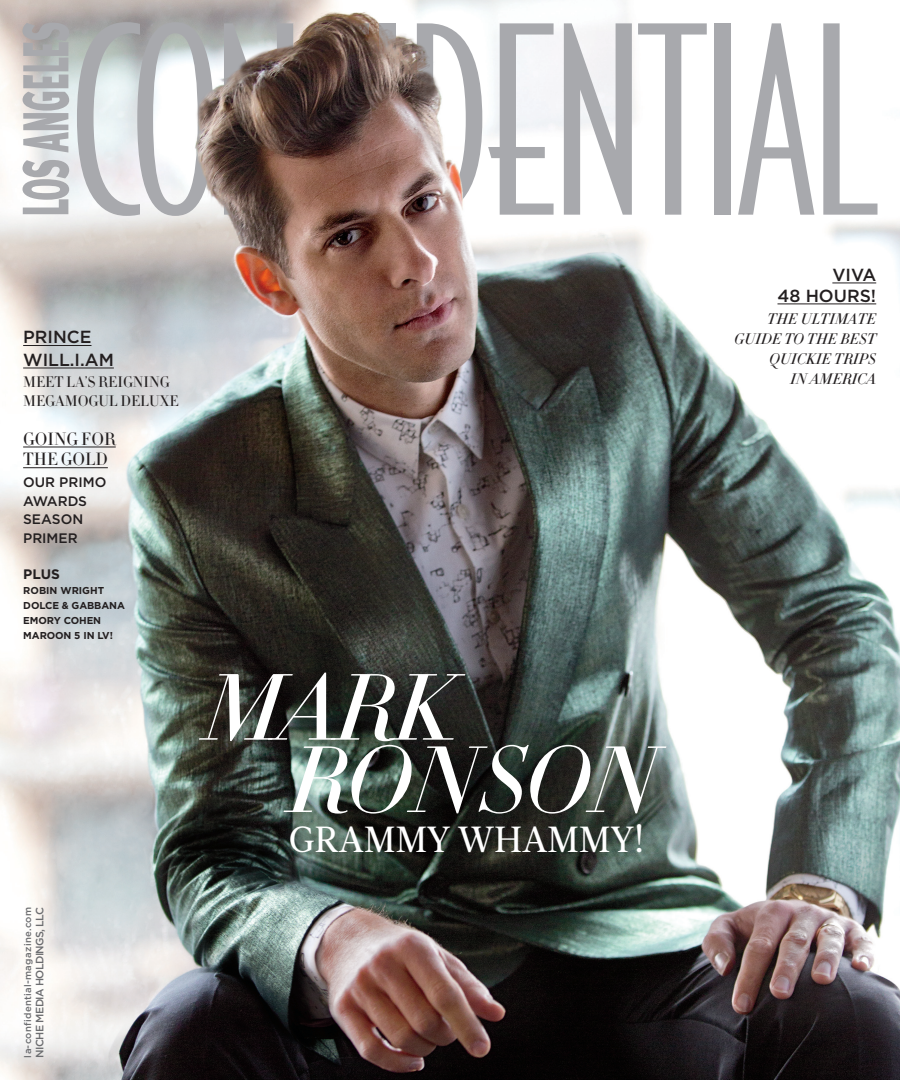
<style>
.page{position:relative;width:900px;height:1080px;background:#fff}
.page>*{position:absolute;margin:0;border:0;box-sizing:border-box;transform-origin:0 0}
.t1{font:92.5px "Didot HTF L16 Light Ital";letter-spacing:-.02em;color:#fff}
.t2{font:36.25px "Leitura News Roman 2";letter-spacing:-.005em;color:#fff}
.t3{font:500 17.5px/22.5px "Gotham";color:#231f20}
.t4{font:17.5px "Didot HTF L16 Light";color:#231f20}
.t5{font:15px/20px "Didot HTF L11 Light Ital";color:#231f20;text-align:right}
.t6{font:15px "Didot HTF L16 Light";color:#231f20}
.t7{font:500 13.75px/18.8px "Gotham";color:#231f20}
.t8{font:700 13.75px "Gotham";color:#231f20}
.Niche_Media_Holdings{font:500 10.75px "Gotham";letter-spacing:-.06em;color:#6c6d70}
.t9{font:700 10px/15px "Gotham";letter-spacing:-.01em;color:#231f20}
.Website_info{font:500 9.5px "Gotham";letter-spacing:.03em;color:#6c6d70}
</style>
<div class="page">
<img style="left:0;top:0;width:900px;height:1080px">
<svg style="left:77px;top:22px;width:81px;height:194px;background:#c7cacc"></svg>
<svg style="left:664px;top:23px;width:43px;height:192px"></svg>
<div style="left:714px;top:23px;width:17px;height:192px;background:#a8a9ad"></div>
<svg style="left:738px;top:23px;width:76px;height:192px"></svg>
<svg style="left:823px;top:23px;width:55px;height:192px"></svg>
<svg style="left:23px;top:160px;width:46px;height:54px"></svg>
<svg style="left:23px;top:23px;width:46px;height:130px;background:#b8b9bb"></svg>
<img style="left:158px;top:0;width:506px;height:461px">
<hr style="left:23px;top:345px;width:69px;height:1px;background:#231f20">
<hr style="left:23px;top:368px;width:91px;height:1px;background:#231f20">
<hr style="left:23px;top:447px;width:93px;height:1px;background:#231f20">
<hr style="left:23px;top:468px;width:85px;height:1px;background:#231f20">
<hr style="left:832px;top:283px;width:44px;height:1px;background:#231f20">
<hr style="left:777px;top:304px;width:99px;height:1px;background:#231f20">
<p class="t3" style="left:23px;top:325px;width:92px">PRINCE<br>WILL.I.AM</p>
<p class="t6" style="left:23px;top:373px;width:148px">MEET LA’S REIGNING</p>
<p class="t6" style="left:23px;top:392px;width:157px">MEGAMOGUL DELUXE</p>
<p class="t4" style="left:23px;top:428px;width:94px">GOING FOR</p>
<p class="t4" style="left:23px;top:449px;width:86px">THE GOLD</p>
<p class="t7" style="left:23px;top:472px;width:85px">OUR PRIMO</p>
<p class="t7" style="left:23px;top:491px;width:65px">AWARDS</p>
<p class="t7" style="left:23px;top:510px;width:62px">SEASON<br>PRIMER</p>
<p class="t8" style="left:23px;top:566px;width:38px">PLUS</p>
<p class="t9" style="left:23px;top:583px;width:82px">ROBIN WRIGHT</p>
<p class="t9" style="left:23px;top:598px;width:103px">DOLCE &amp; GABBANA</p>
<p class="t9" style="left:23px;top:613px;width:91px">EMORY COHEN<br>MAROON 5 IN LV!</p>
<p class="t1" style="left:203px;top:650px;width:254px">MARK</p>
<p class="t1" style="left:289px;top:722px;width:371px">RONSON</p>
<p class="t2" style="left:289px;top:818px;width:358px">GRAMMY WHAMMY!</p>
<p class="Website_info" style="left:22px;top:1058px;width:152px;rotate:-90deg">la-confidential-magazine.com</p>
<p class="Niche_Media_Holdings" style="left:34px;top:1058px;width:152px;rotate:-90deg">NICHE MEDIA HOLDINGS, LLC</p>
<p class="t3" style="left:777px;top:263px;width:100px;line-height:21px;text-align:right">VIVA<br>48 HOURS!</p>
<p class="t5" style="left:768px;top:309px;width:110px">THE ULTIMATE</p>
<p class="t5" style="left:735px;top:329px;width:143px">GUIDE TO THE BEST<br>QUICKIE TRIPS<br>IN AMERICA</p>
</div>
